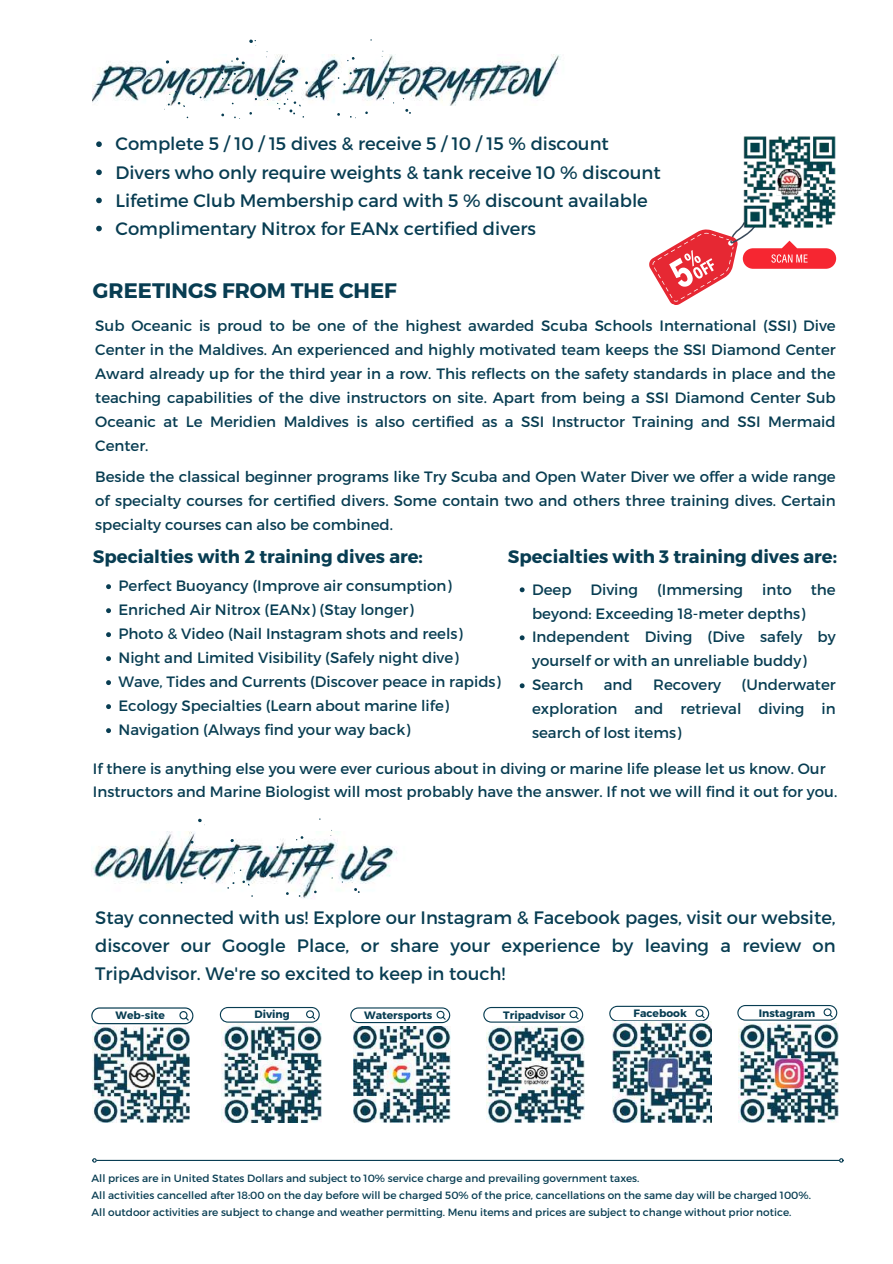
<style>
.page{position:relative;width:893px;height:1264px;background:#fff}
.page>*{position:absolute;margin:0;border:0;box-sizing:border-box;transform-origin:0 0}
.t1{font:700 21px "Montserrat";color:#083d52}
.t2{font:18px/28px "Montserrat";color:#083d52}
.t3{font:700 18px "Montserrat";color:#083d52}
.t4{font:15px/24px "Montserrat";color:#083d52}
.t5{font:700 10.65px "Montserrat";color:#083d52}
.t6{font:10.5px/16.6px "Montserrat";color:#083d52}
</style>
<div class="page">
<svg style="left:649px;top:227px;width:106px;height:78px"></svg>
<img style="left:93px;top:54px;width:468px;height:52px">
<svg style="left:166px;top:60px;width:3px;height:4px"></svg>
<svg style="left:169px;top:91px;width:8px;height:4px"></svg>
<svg style="left:192px;top:92px;width:14px;height:6px"></svg>
<svg style="left:177px;top:102px;width:8px;height:5px"></svg>
<img style="left:740px;top:136px;width:96px;height:92px">
<img style="left:777px;top:169px;width:24px;height:26px">
<div style="left:742px;top:248px;width:94px;height:21px;background:#f62631;border-radius:10px"></div>
<svg style="left:771px;top:254px;width:36px;height:9px"></svg>
<svg style="left:249px;top:40px;width:7px;height:6px"></svg>
<svg style="left:281px;top:60px;width:4px;height:3px"></svg>
<svg style="left:347px;top:57px;width:8px;height:4px"></svg>
<svg style="left:338px;top:68px;width:27px;height:22px"></svg>
<svg style="left:221px;top:57px;width:28px;height:33px"></svg>
<svg style="left:405px;top:109px;width:6px;height:5px"></svg>
<svg style="left:277px;top:90px;width:45px;height:28px"></svg>
<img style="left:91px;top:831px;width:306px;height:68px">
<svg style="left:198px;top:818px;width:7px;height:7px"></svg>
<svg style="left:230px;top:839px;width:4px;height:3px"></svg>
<svg style="left:296px;top:836px;width:7px;height:4px"></svg>
<svg style="left:190px;top:840px;width:4px;height:3px"></svg>
<svg style="left:286px;top:847px;width:28px;height:21px"></svg>
<svg style="left:234px;top:869px;width:7px;height:4px"></svg>
<svg style="left:257px;top:871px;width:14px;height:6px"></svg>
<svg style="left:242px;top:880px;width:7px;height:5px"></svg>
<svg style="left:227px;top:882px;width:7px;height:6px"></svg>
<svg style="left:354px;top:888px;width:6px;height:5px"></svg>
<svg style="left:299px;top:895px;width:6px;height:2px"></svg>
<svg style="left:91px;top:1007px;width:103px;height:17px"></svg>
<svg style="left:219px;top:1006px;width:101px;height:16px"></svg>
<svg style="left:350px;top:1007px;width:101px;height:16px"></svg>
<img style="left:353px;top:1026px;width:98px;height:96px">
<svg style="left:483px;top:1006px;width:101px;height:16px"></svg>
<svg style="left:609px;top:1005px;width:100px;height:16px"></svg>
<svg style="left:737px;top:1005px;width:100px;height:15px"></svg>
<hr style="left:96px;top:1159px;width:743px;height:1px;background:#083d52">
<svg style="left:92px;top:1158px;width:5px;height:4px"></svg>
<svg style="left:839px;top:1158px;width:4px;height:4px"></svg>
<img style="left:221px;top:1023px;width:100px;height:99px">
<img style="left:612px;top:1021px;width:99px;height:101px">
<img style="left:486px;top:1026px;width:98px;height:96px">
<img style="left:738px;top:1023px;width:100px;height:99px">
<img style="left:93px;top:1026px;width:97px;height:96px">
<svg style="left:96px;top:141px;width:6px;height:6px"></svg>
<svg style="left:96px;top:169px;width:6px;height:6px"></svg>
<svg style="left:96px;top:198px;width:6px;height:5px"></svg>
<svg style="left:96px;top:226px;width:6px;height:5px"></svg>
<svg style="left:106px;top:584px;width:5px;height:5px"></svg>
<svg style="left:106px;top:608px;width:5px;height:5px"></svg>
<svg style="left:106px;top:632px;width:5px;height:5px"></svg>
<svg style="left:106px;top:656px;width:5px;height:5px"></svg>
<svg style="left:106px;top:680px;width:5px;height:5px"></svg>
<svg style="left:106px;top:704px;width:5px;height:5px"></svg>
<svg style="left:106px;top:728px;width:5px;height:5px"></svg>
<svg style="left:519px;top:587px;width:5px;height:5px"></svg>
<svg style="left:519px;top:635px;width:5px;height:5px"></svg>
<svg style="left:519px;top:683px;width:5px;height:5px"></svg>
<p class="t2" style="left:115px;top:129px;width:546px">Complete 5 / 10 / 15 dives &amp; receive 5 / 10 / 15 % discount Divers who only require weights &amp; tank receive 10 % discount Lifetime Club Membership card with 5 % discount available Complimentary Nitrox for EANx certified divers</p>
<h1 class="t1" style="left:93px;top:277px;width:305px">GREETINGS FROM THE CHEF</h1>
<p class="t4" style="left:95px;top:312px;width:742px;text-align:justify">Sub Oceanic is proud to be one of the highest awarded Scuba Schools International (SSI) Dive Center in the Maldives. An experienced and highly motivated team keeps the SSI Diamond Center Award already up for the third year in a row. This reflects on the safety standards in place and the teaching capabilities of the dive instructors on site. Apart from being a SSI Diamond Center Sub Oceanic at Le Meridien Maldives is also certified as a SSI Instructor Training and SSI Mermaid Center.</p>
<p class="t4" style="left:95px;top:463px;width:742px;text-align:justify">Beside the classical beginner programs like Try Scuba and Open Water Diver we offer a wide range of specialty courses for certified divers. Some contain two and others three training dives. Certain specialty courses can also be combined.</p>
<p class="t3" style="left:93px;top:544px;width:331px">Specialties with 2 training dives are:</p>
<p class="t3" style="left:508px;top:544px;width:331px">Specialties with 3 training dives are:</p>
<p class="t4" style="left:118px;top:573px;width:384px">Perfect Buoyancy (Improve air consumption)<br>Enriched Air Nitrox (EANx) (Stay longer)<br>Photo &amp; Video (Nail Instagram shots and reels)<br>Night and Limited Visibility (Safely night dive)<br>Wave, Tides and Currents (Discover peace in rapids)<br>Ecology Specialties (Learn about marine life)<br>Navigation (Always find your way back)</p>
<p class="t4" style="left:532px;top:576px;width:41px">Deep</p>
<p class="t4" style="left:590px;top:576px;width:49px">Diving</p>
<p class="t4" style="left:657px;top:576px;width:88px">(Immersing</p>
<p class="t4" style="left:762px;top:576px;width:31px">into</p>
<p class="t4" style="left:810px;top:576px;width:26px">the</p>
<p class="t4" style="left:532px;top:600px;width:305px">beyond: Exceeding 18-meter depths)<br>Independent Diving (Dive safely by yourself or with an unreliable buddy)<br>Search</p>
<p class="t4" style="left:532px;top:672px;width:305px;text-align:justify;text-indent:209px">(Underwater exploration and retrieval diving in search of lost items)</p>
<p class="t4" style="left:603px;top:672px;width:30px">and</p>
<p class="t4" style="left:653px;top:672px;width:70px">Recovery</p>
<p class="t4" style="left:93px;top:755px;width:745px;line-height:23.5px">If there is anything else you were ever curious about in diving or marine life please let us know. Our<br>Instructors and Marine Biologist will most probably have the answer. If not we will find it out for you.</p>
<p class="t2" style="left:95px;top:902px;width:742px;text-align:justify">Stay connected with us! Explore our Instagram &amp; Facebook pages, visit our website, discover our Google Place, or share your experience by leaving a review on TripAdvisor. We're so excited to keep in touch!</p>
<p class="t5" style="left:503px;top:1007px;width:63px">Tripadvisor</p>
<p class="t5" style="left:633px;top:1006px;width:55px">Facebook</p>
<p class="t5" style="left:758px;top:1005px;width:58px">Instagram</p>
<p class="t5" style="left:115px;top:1007px;width:51px">Web-site</p>
<p class="t5" style="left:254px;top:1007px;width:37px">Diving</p>
<p class="t5" style="left:364px;top:1008px;width:70px">Watersports</p>
<p class="t6" style="left:91px;top:1169px;width:721px">All prices are in United States Dollars and subject to 10% service charge and prevailing government taxes.<br>All activities cancelled after 18:00 on the day before will be charged 50% of the price, cancellations on the same day will be charged 100%.<br>All outdoor activities are subject to change and weather permitting. Menu items and prices are subject to change without prior notice.</p>
</div>
